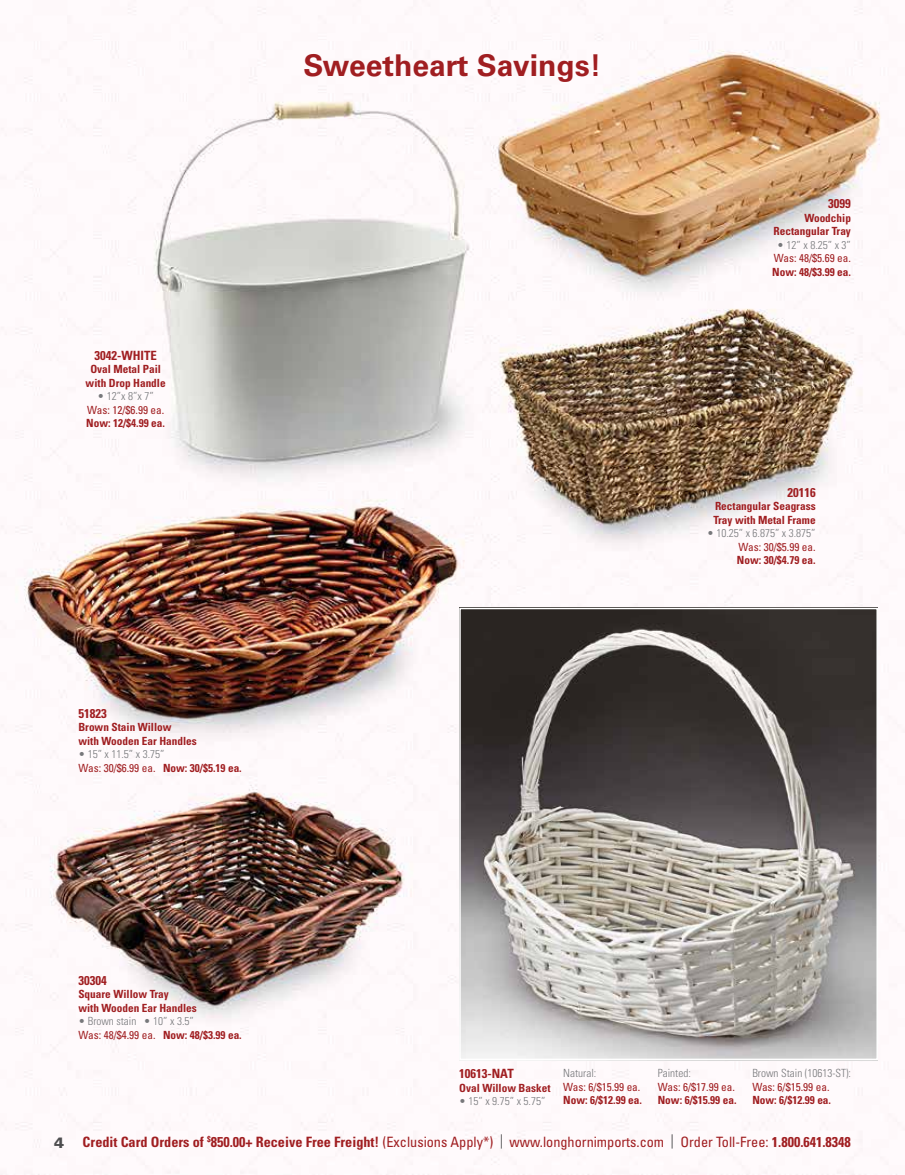
<style>
.page{position:relative;width:905px;height:1175px;background:#fff}
.page>*{position:absolute;margin:0;border:0;box-sizing:border-box;transform-origin:0 0}
.t1{font:700 30px "Univers LT Std";color:#a01e21}
.t2{font:900 15px "Univers LT Std";color:#4d4d4f}
.t3{font:700 condensed 14.25px "Univers LT Std";color:#a01e21}
.t4{font:700 condensed 12.75px "Univers LT Std";color:#a01e21}
.t5{font:700 condensed 11.25px/13.5px "Univers LT Std";color:#a01e21}
.t6{font:300 condensed 11.25px/13.5px "Univers LT Std";color:#77787b}
.t7{font:condensed 11.25px "Univers LT Std";color:#a01e21}
.s1{font-weight:400;color:#a01e21}
.s2{font-weight:700;color:#a01e21}
.s3{font-weight:400}
</style>
<div class="page">
<img style="left:0;top:0;width:899px;height:1174px">
<img style="left:462px;top:611px;width:413px;height:446px">
<div style="left:459px;top:608px;width:419px;height:452px;border:2px solid #fff"></div>
<p class="t4" style="left:94px;top:347px;width:64px">3042-WHITE</p>
<p class="t5" style="left:86px;top:362px;width:81px;text-align:center">Oval Metal Pail with Drop Handle</p>
<p class="t6" style="left:98px;top:389px;width:58px">• 12”x 8”x 7”</p>
<p class="t7" style="left:87px;top:402px;width:79px">Was: 12/$6.99 ea.</p>
<p class="t5" style="left:86px;top:416px;width:80px">Now: 12/$4.99 ea.</p>
<h1 class="t1" style="left:303px;top:48px;width:299px">Sweetheart Savings!</h1>
<p class="t4" style="left:78px;top:705px;width:30px">51823</p>
<p class="t5" style="left:78px;top:720px;width:120px">Brown Stain Willow<br>with Wooden Ear Handles</p>
<p class="t6" style="left:78px;top:747px;width:165px">• 15” x 11.5” x 3.75”<br><span class="s1">Was: 30/$6.99 ea.</span> <span class="s2">Now: 30/$5.19 ea.</span></p>
<p class="t4" style="left:828px;top:196px;width:24px">3099</p>
<p class="t5" style="left:773px;top:211px;width:79px;text-align:right">Woodchip<br>Rectangular Tray</p>
<p class="t6" style="left:777px;top:238px;width:75px">• 12” x 8.25” x 3”</p>
<p class="t7" style="left:773px;top:251px;width:79px">Was: 48/$5.69 ea.</p>
<p class="t5" style="left:772px;top:265px;width:80px">Now: 48/$3.99 ea.</p>
<p class="t4" style="left:787px;top:484px;width:30px">20116</p>
<p class="t5" style="left:713px;top:499px;width:104px">Rectangular Seagrass<br>Tray with Metal Frame</p>
<p class="t6" style="left:707px;top:526px;width:110px">• 10.25” x 6.875” x 3.875”</p>
<p class="t7" style="left:738px;top:539px;width:79px">Was: 30/$5.99 ea.</p>
<p class="t5" style="left:737px;top:553px;width:80px">Now: 30/$4.79 ea.</p>
<h2 class="t2" style="left:54px;top:1132px;width:12px">4</h2>
<p class="t4" style="left:78px;top:972px;width:30px">30304</p>
<p class="t5" style="left:78px;top:987px;width:120px">Square Willow Tray<br>with Wooden Ear Handles</p>
<p class="t6" style="left:78px;top:1014px;width:165px">• Brown stain • 10” x 3.5”<br><span class="s1">Was: 48/$4.99 ea.</span> <span class="s2">Now: 48/$3.99 ea.</span></p>
<p class="t4" style="left:459px;top:1066px;width:56px">10613-NAT</p>
<p class="t5" style="left:459px;top:1081px;width:93px">Oval Willow Basket</p>
<p class="t6" style="left:459px;top:1094px;width:88px">• 15” x 9.75” x 5.75”</p>
<p class="t6" style="left:563px;top:1066px;width:35px">Natural:</p>
<p class="t7" style="left:563px;top:1079px;width:79px">Was: 6/$15.99 ea.</p>
<p class="t5" style="left:563px;top:1093px;width:80px">Now: 6/$12.99 ea.</p>
<p class="t6" style="left:657px;top:1066px;width:35px">Painted:</p>
<p class="t7" style="left:657px;top:1079px;width:79px">Was: 6/$17.99 ea.</p>
<p class="t5" style="left:657px;top:1093px;width:80px">Now: 6/$15.99 ea.</p>
<p class="t6" style="left:752px;top:1066px;width:100px">Brown Stain (10613-ST):</p>
<p class="t7" style="left:752px;top:1079px;width:79px">Was: 6/$15.99 ea.</p>
<p class="t5" style="left:752px;top:1093px;width:80px">Now: 6/$12.99 ea.</p>
<p class="t3" style="left:83px;top:1133px;width:769px">Credit Card Orders of <sup>$</sup>850.00+ Receive Free Freight! <span class="s3">(Exclusions Apply*)</span> <sup>|</sup> <span class="s3">www.longhornimports.com</span> <sup>|</sup> <span class="s3">Order Toll-Free:</span> 1.800.641.8348</p>
</div>
